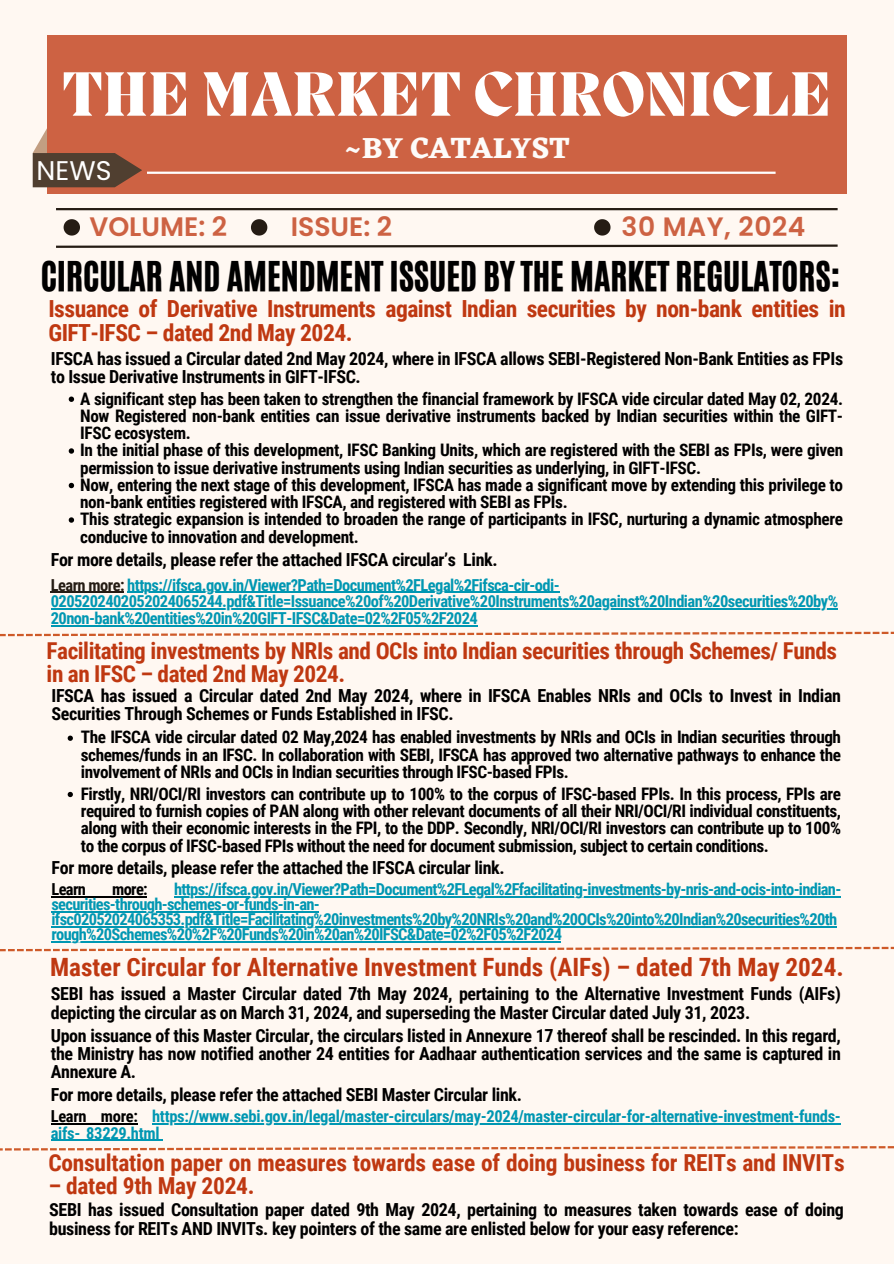
<style>
.page{position:relative;width:894px;height:1264px;background:#fff}
.page>*{position:absolute;margin:0;border:0;box-sizing:border-box;transform-origin:0 0}
.t1{font:800 64.35px "Migra";color:#fff}
.t2{font:34.5px "CA Generated";color:#000}
.t3{font:700 30px "Eczar";color:#fdfbf9}
.t4{font:27px "Poppins";color:#fff}
.t5{font:600 26.7px "Poppins";color:#cd6243}
.t6{font:600 26.55px "Poppins";letter-spacing:.02em;color:#cd6243}
.t7{font:700 25.2px "Roboto Condensed";color:#bf3811}
.t8{font:700 23.55px/23.7px "Roboto Condensed";letter-spacing:-.02em;color:#bf3811}
.t9{font:700 23.4px "Roboto Condensed";letter-spacing:-.01em;color:#bf3811}
.t10{font:700 23.25px/22.5px "Roboto Condensed";letter-spacing:-.02em;color:#bf3811}
.t11{font:700 18px/18px "Roboto Condensed";letter-spacing:-.02em;color:#000}
.t12{font:700 17.25px/17.2px "Roboto Condensed";letter-spacing:-.02em;color:#000;text-align:justify}
.t13{font:700 16.5px/16.6px "Roboto Condensed";letter-spacing:-.035em;color:#0097b2}
.t14{font:700 16.5px "Roboto Condensed";letter-spacing:-.04em;color:#000}
.s1{color:#251c14}
.s2{color:#000}
</style>
<div class="page">
<div style="left:0;top:0;width:893px;height:1263px;background:#fff8f2"></div>
<div style="left:47px;top:35px;width:799px;height:159px;background:#cd6243"></div>
<svg style="left:33px;top:128px;width:109px;height:59px"></svg>
<hr style="left:147px;top:172px;width:628px;height:2px;background:#fff">
<hr style="left:56px;top:208px;width:781px;height:2px;background:#251c14">
<svg style="left:56px;top:244px;width:782px;height:4px"></svg>
<svg style="left:594px;top:219px;width:16px;height:16px"></svg>
<svg style="left:0;top:631px;width:893px;height:5px"></svg>
<svg style="left:68px;top:735px;width:5px;height:5px"></svg>
<svg style="left:68px;top:791px;width:5px;height:6px"></svg>
<hr style="left:51px;top:895px;width:96px;height:2px;background:#000">
<hr style="left:174px;top:895px;width:666px;height:2px;background:#0097b2">
<hr style="left:51px;top:910px;width:268px;height:2px;background:#0097b2">
<hr style="left:51px;top:925px;width:785px;height:2px;background:#0097b2">
<hr style="left:51px;top:940px;width:510px;height:2px;background:#0097b2">
<svg style="left:69px;top:396px;width:5px;height:6px"></svg>
<svg style="left:69px;top:448px;width:5px;height:5px"></svg>
<svg style="left:69px;top:483px;width:5px;height:5px"></svg>
<svg style="left:69px;top:517px;width:5px;height:5px"></svg>
<hr style="left:51px;top:591px;width:69px;height:2px;background:#251c14">
<hr style="left:127px;top:591px;width:432px;height:2px;background:#0097b2">
<hr style="left:51px;top:608px;width:786px;height:1px;background:#0097b2">
<hr style="left:51px;top:624px;width:426px;height:2px;background:#0097b2">
<svg style="left:64px;top:219px;width:16px;height:16px"></svg>
<svg style="left:251px;top:219px;width:16px;height:16px"></svg>
<hr style="left:51px;top:1123px;width:87px;height:1px;background:#000">
<hr style="left:152px;top:1123px;width:688px;height:1px;background:#0097b2">
<svg style="left:0;top:946px;width:893px;height:5px"></svg>
<svg style="left:0;top:1139px;width:893px;height:11px"></svg>
<h1 class="t1" style="left:62px;top:64px;width:770px">THE MARKET CHRONICLE</h1>
<h3 class="t4" style="left:37px;top:152px;width:76px">NEWS</h3>
<h5 class="t3" style="left:344px;top:130px;width:227px">~BY CATALYST</h5>
<p class="t5" style="left:89px;top:208px;width:139px">VOLUME: 2</p>
<p class="t5" style="left:290px;top:208px;width:103px">ISSUE: 2</p>
<p class="t6" style="left:621px;top:208px;width:185px">30 MAY, 2024</p>
<p class="t2" style="left:41px;top:251px;width:800px">CIRCULAR AND AMENDMENT ISSUED BY THE MARKET REGULATORS:</p>
<p class="t8" style="left:48px;top:297px;width:798px">Issuance of Derivative Instruments against Indian securities by non-bank entities in<br>GIFT-IFSC – dated 2nd May 2024.</p>
<p class="t11" style="left:51px;top:349px;width:793px">IFSCA has issued a Circular dated 2nd May 2024, where in IFSCA allows SEBI-Registered Non-Bank Entities as FPIs to Issue Derivative Instruments in GIFT-IFSC.</p>
<p class="t12" style="left:80px;top:390px;width:764px">A significant step has been taken to strengthen the financial framework by IFSCA vide circular dated May 02, 2024.<br>Now Registered non-bank entities can issue derivative instruments backed by Indian securities within the GIFT-IFSC ecosystem.</p>
<p class="t12" style="left:80px;top:442px;width:764px">In the initial phase of this development, IFSC Banking Units, which are registered with the SEBI as FPIs, were given permission to issue derivative instruments using Indian securities as underlying, in GIFT-IFSC.</p>
<p class="t12" style="left:80px;top:476px;width:764px">Now, entering the next stage of this development, IFSCA has made a significant move by extending this privilege to non-bank entities registered with IFSCA, and registered with SEBI as FPIs.</p>
<p class="t12" style="left:80px;top:511px;width:764px">This strategic expansion is intended to broaden the range of participants in IFSC, nurturing a dynamic atmosphere conducive to innovation and development.</p>
<p class="t11" style="left:51px;top:551px;width:448px">For more details, please refer the attached IFSCA circular’s Link.</p>
<p class="t13" style="left:51px;top:576px;width:510px"><span class="s1">Learn more:</span> https://ifsca.gov.in/Viewer?Path=Document%2FLegal%2Fifsca-cir-odi-</p>
<p class="t13" style="left:51px;top:593px;width:788px">0205202402052024065244.pdf&amp;Title=Issuance%20of%20Derivative%20Instruments%20against%20Indian%20securities%20by%<br>20non-bank%20entities%20in%20GIFT-IFSC&amp;Date=02%2F05%2F2024</p>
<h4 class="t10" style="left:47px;top:640px;width:791px">Facilitating investments by NRIs and OCIs into Indian securities through Schemes/ Funds in an IFSC – dated 2nd May 2024.</h4>
<p class="t11" style="left:51px;top:687px;width:790px">IFSCA has issued a Circular dated 2nd May 2024, where in IFSCA Enables NRIs and OCIs to Invest in Indian<br>Securities Through Schemes or Funds Established in IFSC.</p>
<h4 class="t12" style="left:81px;top:729px;width:761px">The IFSCA vide circular dated 02 May,2024 has enabled investments by NRIs and OCIs in Indian securities through schemes/funds in an IFSC. In collaboration with SEBI, IFSCA has approved two alternative pathways to enhance the involvement of NRIs and OCIs in Indian securities through IFSC-based FPIs.</h4>
<p class="t12" style="left:81px;top:785px;width:761px">Firstly, NRI/OCI/RI investors can contribute up to 100% to the corpus of IFSC-based FPIs. In this process, FPIs are required to furnish copies of PAN along with other relevant documents of all their NRI/OCI/RI individual constituents, along with their economic interests in the FPI, to the DDP. Secondly, NRI/OCI/RI investors can contribute up to 100% to the corpus of IFSC-based FPIs without the need for document submission, subject to certain conditions.</p>
<h2 class="t11" style="left:51px;top:858px;width:454px">For more details, please refer the attached the IFSCA circular link.</h2>
<p class="t14" style="left:51px;top:879px;width:36px">Learn</p>
<p class="t14" style="left:112px;top:879px;width:37px">more:</p>
<p class="t13" style="left:174px;top:880px;width:668px">https://ifsca.gov.in/Viewer?Path=Document%2FLegal%2Ffacilitating-investments-by-nris-and-ocis-into-indian-</p>
<p class="t13" style="left:51px;top:895px;width:270px">securities-through-schemes-or-funds-in-an-</p>
<p class="t13" style="left:51px;top:910px;width:787px">ifsc02052024065353.pdf&amp;Title=Facilitating%20investments%20by%20NRIs%20and%20OCIs%20into%20Indian%20securities%20th</p>
<p class="t13" style="left:51px;top:925px;width:512px">rough%20Schemes%20%2F%20Funds%20in%20an%20IFSC&amp;Date=02%2F05%2F2024</p>
<p class="t7" style="left:50px;top:952px;width:795px">Master Circular for Alternative Investment Funds (AIFs) – dated 7th May 2024.</p>
<p class="t11" style="left:51px;top:984px;width:791px;line-height:18.8px">SEBI has issued a Master Circular dated 7th May 2024, pertaining to the Alternative Investment Funds (AIFs) depicting the circular as on March 31, 2024, and superseding the Master Circular dated July 31, 2023.</p>
<p class="t11" style="left:51px;top:1026px;width:791px;text-align:justify">Upon issuance of this Master Circular, the circulars listed in Annexure 17 thereof shall be rescinded. In this regard, the Ministry has now notified another 24 entities for Aadhaar authentication services and the same is captured in Annexure A.</p>
<p class="t11" style="left:51px;top:1085px;width:472px">For more details, please refer the attached SEBI Master Circular link.</p>
<p class="t13" style="left:51px;top:1108px;width:791px"><span class="s2">Learn more:</span> https://www.sebi.gov.in/legal/master-circulars/may-2024/master-circular-for-alternative-investment-funds&shy;aifs-_83229.html</p>
<h3 class="t9" style="left:48px;top:1149px;width:797px">Consultation paper on measures towards ease of doing business for REITs and INVITs</h3>
<h3 class="t9" style="left:48px;top:1172px;width:208px">– dated 9th May 2024.</h3>
<p class="t11" style="left:49px;top:1200px;width:796px;line-height:18.8px">SEBI has issued Consultation paper dated 9th May 2024, pertaining to measures taken towards ease of doing business for REITs AND INVITs. key pointers of the same are enlisted below for your easy reference:</p>
</div>
